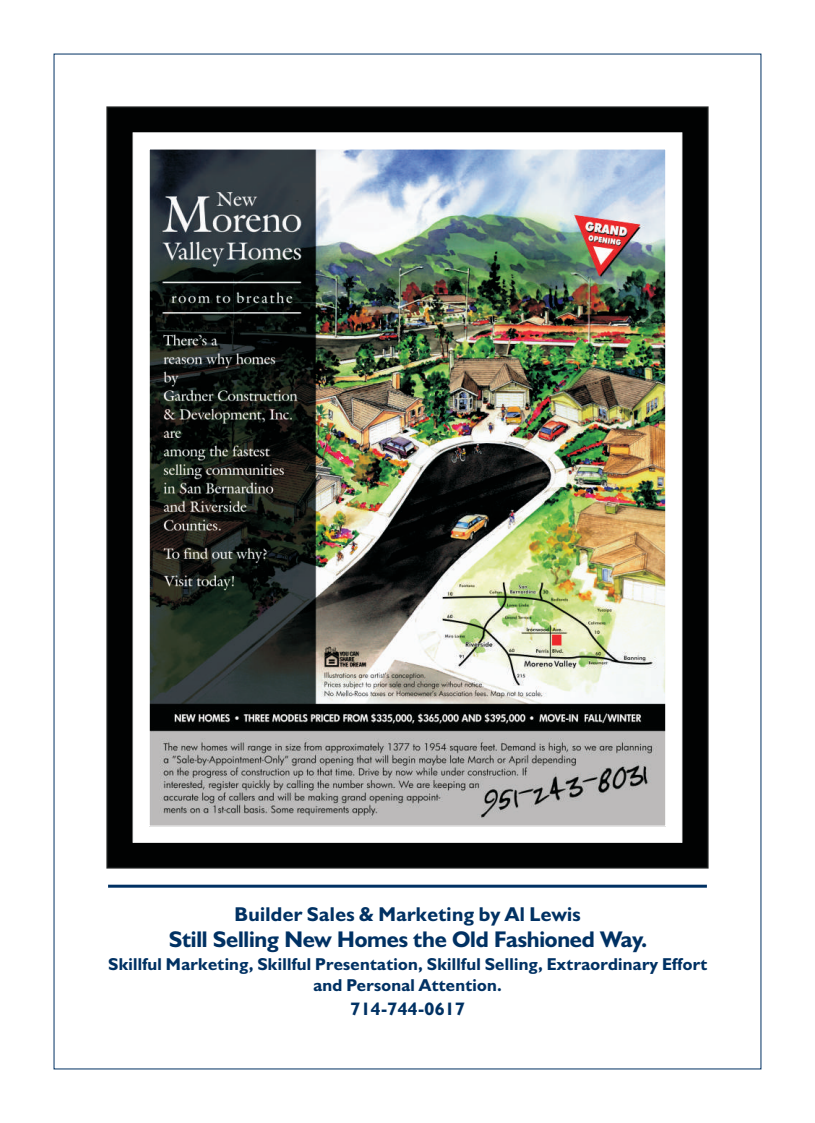
<style>
.page{position:relative;width:815px;height:1123px;background:#fff}
.page>*{position:absolute;margin:0;border:0;box-sizing:border-box;transform-origin:0 0}
.t1{font:700 22.8px "Humanist 521 BT";letter-spacing:-.01em;color:#003163}
.t2{font:700 20.1px "Humanist 521 BT";letter-spacing:.015em;color:#003163}
.t3{font:700 18.15px "Humanist 521 BT";letter-spacing:.015em;color:#003163}
.t4{font:700 17.25px/20.7px "Humanist 521 BT";letter-spacing:.015em;color:#003163;text-align:center}
</style>
<div class="page">
<div style="left:107px;top:107px;width:601px;height:761px;background:#010202"></div>
<svg style="left:132px;top:132px;width:550px;height:710px"></svg>
<hr style="left:108px;top:884px;width:598px;height:3px;background:#003163">
<img style="left:151px;top:151px;width:513px;height:673px">
<p class="t2" style="left:234px;top:905px;width:348px">Builder Sales &amp; Marketing by Al Lewis</p>
<h1 class="t1" style="left:169px;top:929px;width:480px">Still Selling New Homes the Old Fashioned Way.</h1>
<p class="t4" style="left:108px;top:954px;width:600px">Skillful Marketing, Skillful Presentation, Skillful Selling, Extraordinary Effort and Personal Attention.</p>
<p class="t3" style="left:350px;top:1000px;width:116px">714-744-0617</p>
</div>
